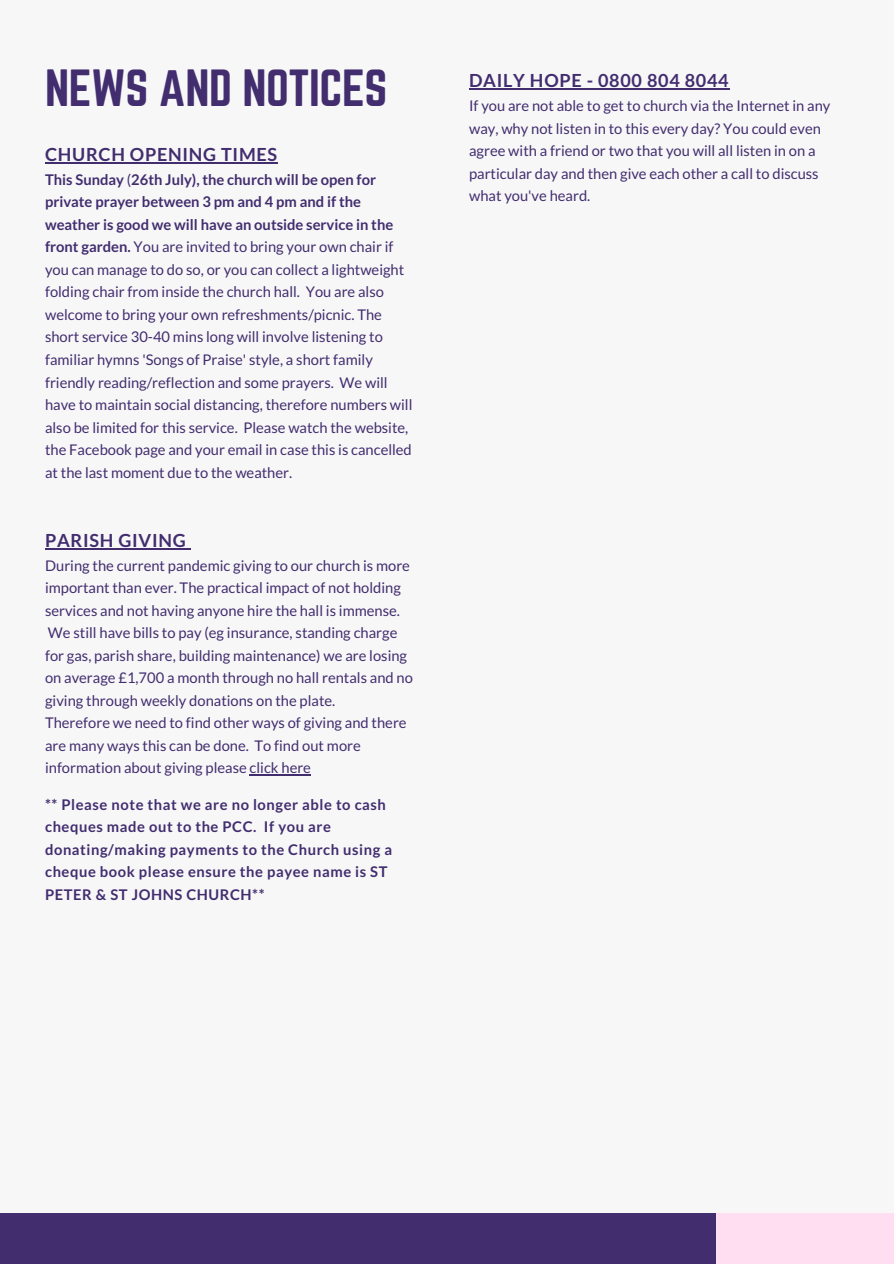
<style>
.page{position:relative;width:894px;height:1264px;background:#fff}
.page>*{position:absolute;margin:0;border:0;box-sizing:border-box;transform-origin:0 0}
.t1{font:45.75px "Norwester";letter-spacing:-.01em;color:#422d6f}
.t2{font:700 18px "Lato";letter-spacing:.04em;color:#422d6f}
.t3{font:14.7px/22.5px "Lato";color:#422d6f}
.t4{font:700 14.7px/22.5px "Lato";letter-spacing:.04em;color:#422d6f}
.s1{font-weight:700}
</style>
<div class="page">
<div style="left:0;top:0;width:893px;height:1263px;background:#f7f7f7"></div>
<div style="left:0;top:1213px;width:719px;height:50px;background:#422d6f"></div>
<div style="left:716px;top:1213px;width:177px;height:50px;background:#ffdef2"></div>
<hr style="left:45px;top:548px;width:141px;height:1px;background:#422d6f">
<hr style="left:249px;top:774px;width:62px;height:1px;background:#422d6f">
<hr style="left:469px;top:88px;width:260px;height:2px;background:#422d6f">
<hr style="left:45px;top:162px;width:233px;height:1px;background:#422d6f">
<h1 class="t1" style="left:45px;top:66px;width:344px">NEWS AND NOTICES</h1>
<p class="t2" style="left:469px;top:70px;width:261px">DAILY HOPE - 0800 804 8044</p>
<p class="t3" style="left:469px;top:94px;width:362px">If you are not able to get to church via the Internet in any way, why not listen in to this every day? You could even agree with a friend or two that you will all listen in on a particular day and then give each other a call to discuss what you've heard.</p>
<p class="t2" style="left:45px;top:143px;width:233px">CHURCH OPENING TIMES</p>
<p class="t3" style="left:45px;top:168px;width:369px"><span class="s1">This Sunday</span> (<span class="s1">26th July), the church will be open for private prayer between 3 pm and 4 pm and if the weather is good we will have an outside service in the front garden.</span> You are invited to bring your own chair if you can manage to do so, or you can collect a lightweight folding chair from inside the church hall. You are also welcome to bring your own refreshments/picnic. The short service 30-40 mins long will involve listening to familiar hymns 'Songs of Praise' style, a short family friendly reading/reflection and some prayers. We will have to maintain social distancing, therefore numbers will also be limited for this service. Please watch the website, the Facebook page and your email in case this is cancelled at the last moment due to the weather.</p>
<p class="t2" style="left:45px;top:529px;width:142px">PARISH GIVING</p>
<p class="t3" style="left:45px;top:553px;width:369px">During the current pandemic giving to our church is more important than ever. The practical impact of not holding services and not having anyone hire the hall is immense.<br>We still have bills to pay (eg insurance, standing charge for gas, parish share, building maintenance) we are losing on average £1,700 a month through no hall rentals and no giving through weekly donations on the plate.<br>Therefore we need to find other ways of giving and there are many ways this can be done. To find out more information about giving please click here</p>
<p class="t4" style="left:45px;top:792px;width:348px">** Please note that we are no longer able to cash cheques made out to the PCC. If you are donating/making payments to the Church using a cheque book please ensure the payee name is ST PETER &amp; ST JOHNS CHURCH**</p>
</div>
